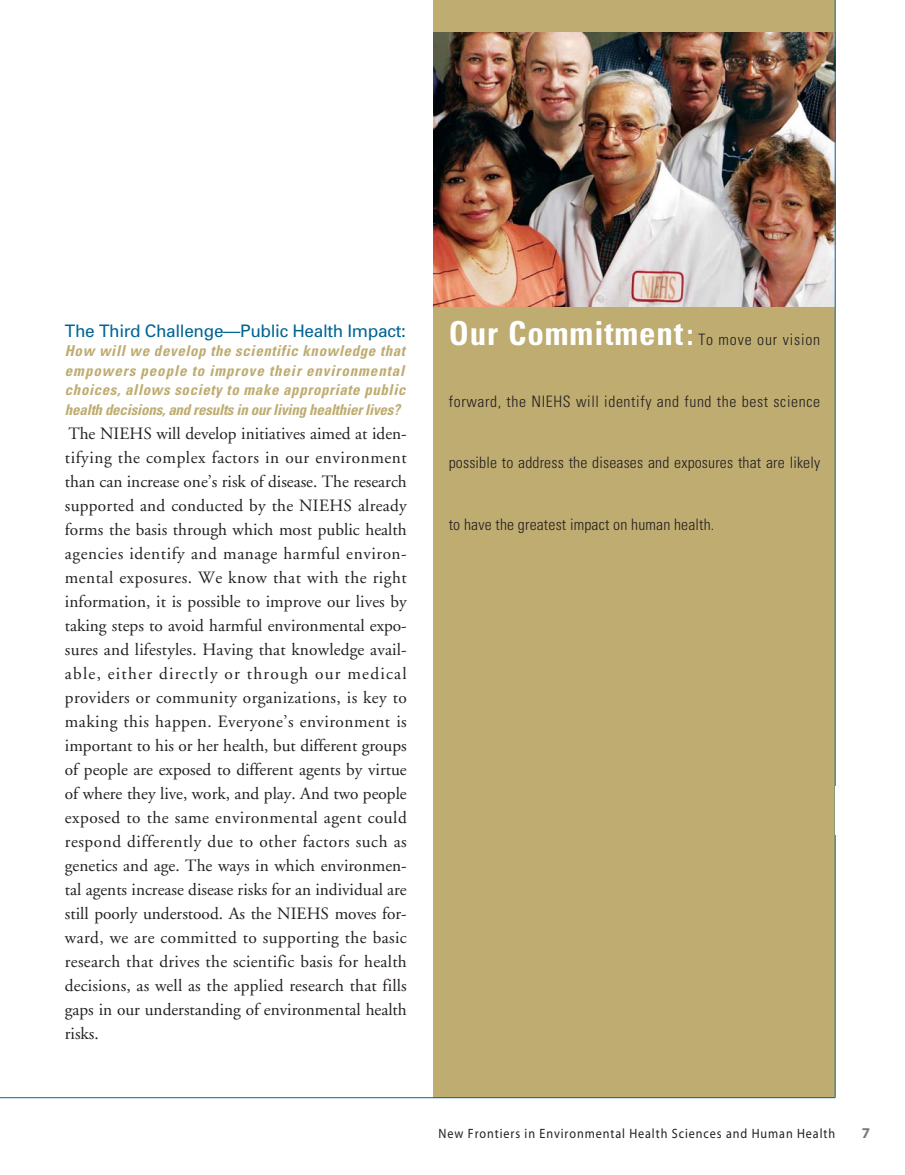
<style>
.page{position:relative;width:905px;height:1175px;background:#fff}
.page>*{position:absolute;margin:0;border:0;box-sizing:border-box;transform-origin:0 0}
.t1{font:17.25px/24px "Adobe Garamond";color:#231f20;text-align:justify}
.t2{font:17.25px "Univers";letter-spacing:-.02em;color:#006594}
.t3{font:300 condensed 15.75px "Univers";letter-spacing:.01em;color:#231f20}
.t4{font:300 condensed 15.75px "Univers";letter-spacing:.04em;color:#231f20}
.t5{font:300 condensed 15.75px "Univers";letter-spacing:.05em;color:#231f20}
.t6{font:italic 700 condensed 15px/19.5px "Univers";color:#beac71;text-align:justify}
.t7{font:700 15px "Myriad";color:#76787a}
.t8{font:13.5px "Myriad";letter-spacing:.075em;color:#231f20;scale:.9 1}
.s1{font-weight:700;font-size:33px;color:#fff}
.s2{font-weight:700;font-size:30px;color:#fff}
</style>
<div class="page">
<div style="left:434px;top:0;width:401px;height:1097px;background:#beac71"></div>
<hr style="left:0;top:1097px;width:835px;height:1px;background:#006594">
<img style="left:434px;top:32px;width:400px;height:274px">
<hr style="left:834px;top:0;width:1px;height:1097px;background:#006594">
<p class="t2" style="left:65px;top:324px;width:342px">The Third Challenge—Public Health Impact:</p>
<p class="t6" style="left:65px;top:342px;width:345px">How will we develop the scientific knowledge that empowers people to improve their environmental choices, allows society to make appropriate public health decisions,and results in ourliving healthierlives?</p>
<p class="t1" style="left:65px;top:423px;width:343px">The NIEHS will develop initiatives aimed at iden&shy;tifying the complex factors in our environment than can increase one’s risk of disease. The research supported and conducted by the NIEHS already forms the basis through which most public health agencies identify and manage harmful environ&shy;mental exposures. We know that with the right information, it is possible to improve our lives by taking steps to avoid harmful environmental expo&shy;sures and lifestyles. Having that knowledge avail&shy;able, either directly or through our medical providers or community organizations, is key to making this happen. Everyone’s environment is important to his or her health, but different groups of people are exposed to different agents by virtue of where they live, work, and play. And two people exposed to the same environmental agent could respond differently due to other factors such as genetics and age. The ways in which environmen&shy;tal agents increase disease risks for an individual are still poorly understood. As the NIEHS moves for&shy;ward, we are committed to supporting the basic research that drives the scientific basis for health decisions, as well as the applied research that fills gaps in our understanding of environmental health risks.</p>
<p class="t5" style="left:448px;top:333px;width:373px"><span class="s1">Our Commitment</span><span class="s2">:</span> To move our vision</p>
<p class="t4" style="left:449px;top:395px;width:373px">forward, the NIEHS will identify and fund the best science</p>
<p class="t3" style="left:449px;top:456px;width:373px">possible to address the diseases and exposures that are likely</p>
<p class="t3" style="left:449px;top:518px;width:267px">to have the greatest impact on human health.</p>
<p class="t8" style="left:438px;top:1128px;width:442px">New Frontiers in Environmental Health Sciences and Human Health</p>
<p class="t7" style="left:861px;top:1127px;width:10px">7</p>
</div>
